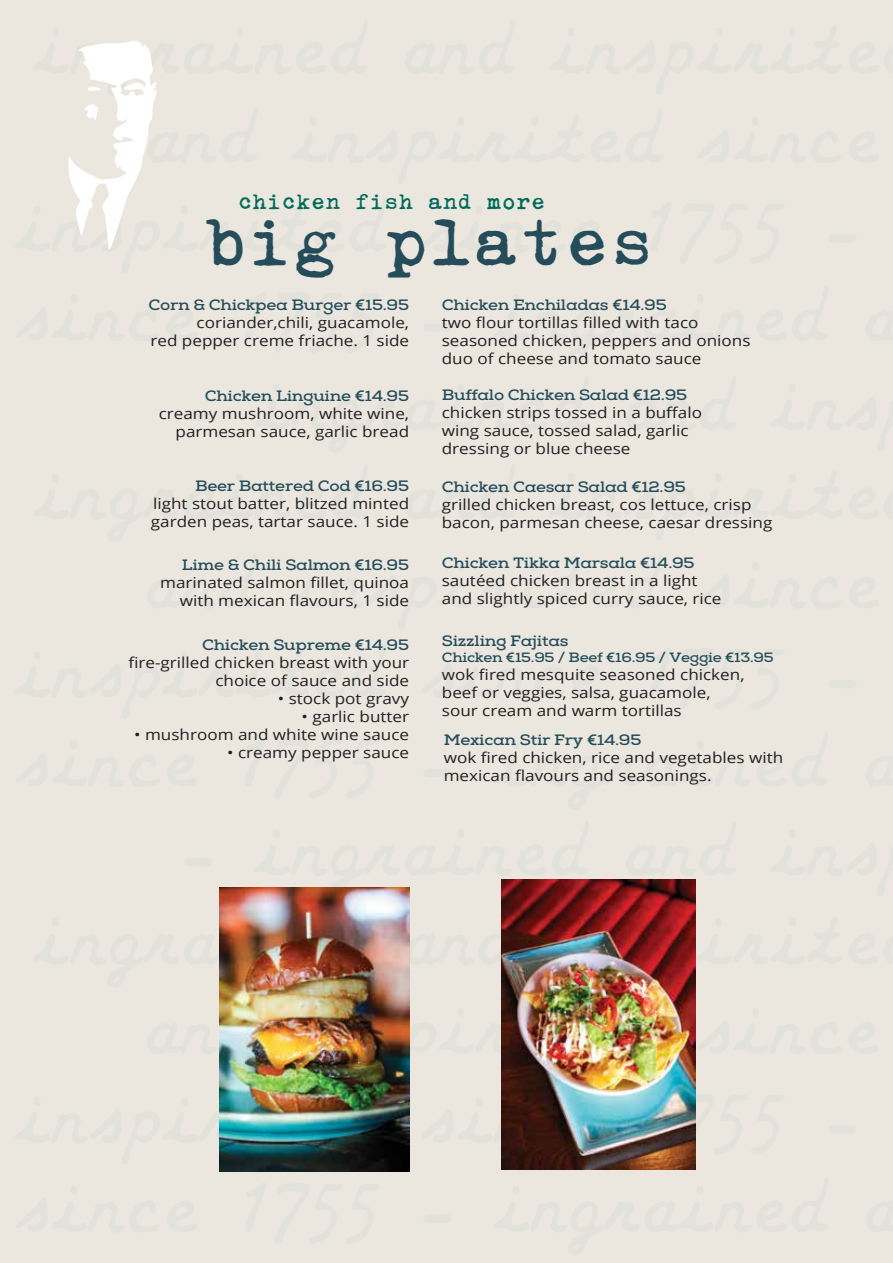
<style>
.page{position:relative;width:893px;height:1263px;background:#ebe7df}
.page>*{position:absolute;margin:0;border:0;box-sizing:border-box;transform-origin:0 0}
.t1{font:46.35px "zai Olivetti Underwood Studio 21 Typewriter";color:#244c5a}
.t2{font:15px/18px "Open Sans";color:#231f20;scale:1.14 1}
.t3{font:700 15px "Nexa Slab";letter-spacing:-.015em;color:#244c5a;scale:1.14 1}
.t4{font:15px "zai Olivetti Underwood Studio 21 Typewriter";color:#006b5b}
.t5{font:700 13.5px "Nexa Slab";letter-spacing:-.015em;color:#244c5a;scale:1.14 1}
</style>
<div class="page">
<svg style="left:409px;top:910px;width:1px;height:55px"></svg>
<svg style="left:695px;top:1093px;width:1px;height:62px"></svg>
<img style="left:219px;top:887px;width:190px;height:285px">
<img style="left:501px;top:879px;width:194px;height:291px">
<svg style="left:68px;top:40px;width:89px;height:209px"></svg>
<p class="t4" style="left:238px;top:195px;width:309px">chicken fish and more</p>
<h1 class="t1" style="left:202px;top:221px;width:455px">big plates</h1>
<p class="t3" style="left:148px;top:296px;width:230px">Corn &amp; Chickpea Burger €15.95</p>
<p class="t2" style="left:150px;top:313px;width:228px;text-align:right">coriander,chili, guacamole,<br>red pepper creme friache. 1 side</p>
<p class="t3" style="left:205px;top:386px;width:181px">Chicken Linguine €14.95</p>
<p class="t2" style="left:159px;top:404px;width:221px;text-align:right">creamy mushroom, white wine, parmesan sauce, garlic bread</p>
<p class="t3" style="left:195px;top:477px;width:189px">Beer Battered Cod €16.95</p>
<p class="t2" style="left:151px;top:494px;width:228px">light stout batter, blitzed minted garden peas, tartar sauce. 1 side</p>
<p class="t3" style="left:182px;top:555px;width:201px">Lime &amp; Chili Salmon €16.95</p>
<p class="t2" style="left:160px;top:573px;width:220px;text-align:right">marinated salmon fillet, quinoa with mexican flavours, 1 side</p>
<p class="t3" style="left:202px;top:636px;width:183px">Chicken Supreme €14.95</p>
<p class="t2" style="left:128px;top:653px;width:248px;text-align:right">fire-grilled chicken breast with your choice of sauce and side</p>
<p class="t2" style="left:278px;top:689px;width:117px">• stock pot gravy</p>
<p class="t2" style="left:302px;top:707px;width:96px">• garlic butter</p>
<p class="t2" style="left:134px;top:725px;width:243px">• mushroom and white wine sauce</p>
<p class="t2" style="left:227px;top:743px;width:161px">• creamy pepper sauce</p>
<p class="t3" style="left:442px;top:295px;width:199px">Chicken Enchiladas €14.95</p>
<p class="t2" style="left:442px;top:313px;width:272px">two flour tortillas filled with taco seasoned chicken, peppers and onions duo of cheese and tomato sauce</p>
<p class="t3" style="left:442px;top:386px;width:217px">Buffalo Chicken Salad €12.95</p>
<p class="t2" style="left:442px;top:403px;width:230px">chicken strips tossed in a buffalo wing sauce, tossed salad, garlic dressing or blue cheese</p>
<p class="t3" style="left:442px;top:478px;width:216px">Chicken Caesar Salad €12.95</p>
<p class="t2" style="left:442px;top:495px;width:291px">grilled chicken breast, cos lettuce, crisp bacon, parmesan cheese, caesar dressing</p>
<p class="t3" style="left:442px;top:554px;width:223px">Chicken Tikka Marsala €14.95</p>
<p class="t2" style="left:442px;top:571px;width:247px">sautéed chicken breast in a light and slightly spiced curry sauce, rice</p>
<p class="t3" style="left:442px;top:632px;width:113px">Sizzling Fajitas</p>
<p class="t5" style="left:442px;top:650px;width:293px">Chicken €15.95 / Beef €16.95 / Veggie €13.95</p>
<p class="t2" style="left:442px;top:665px;width:267px">wok fired mesquite seasoned chicken, beef or veggies, salsa, guacamole, sour cream and warm tortillas</p>
<p class="t3" style="left:444px;top:731px;width:175px">Mexican Stir Fry €14.95</p>
<p class="t2" style="left:444px;top:748px;width:299px">wok fired chicken, rice and vegetables with mexican flavours and seasonings.</p>
</div>
